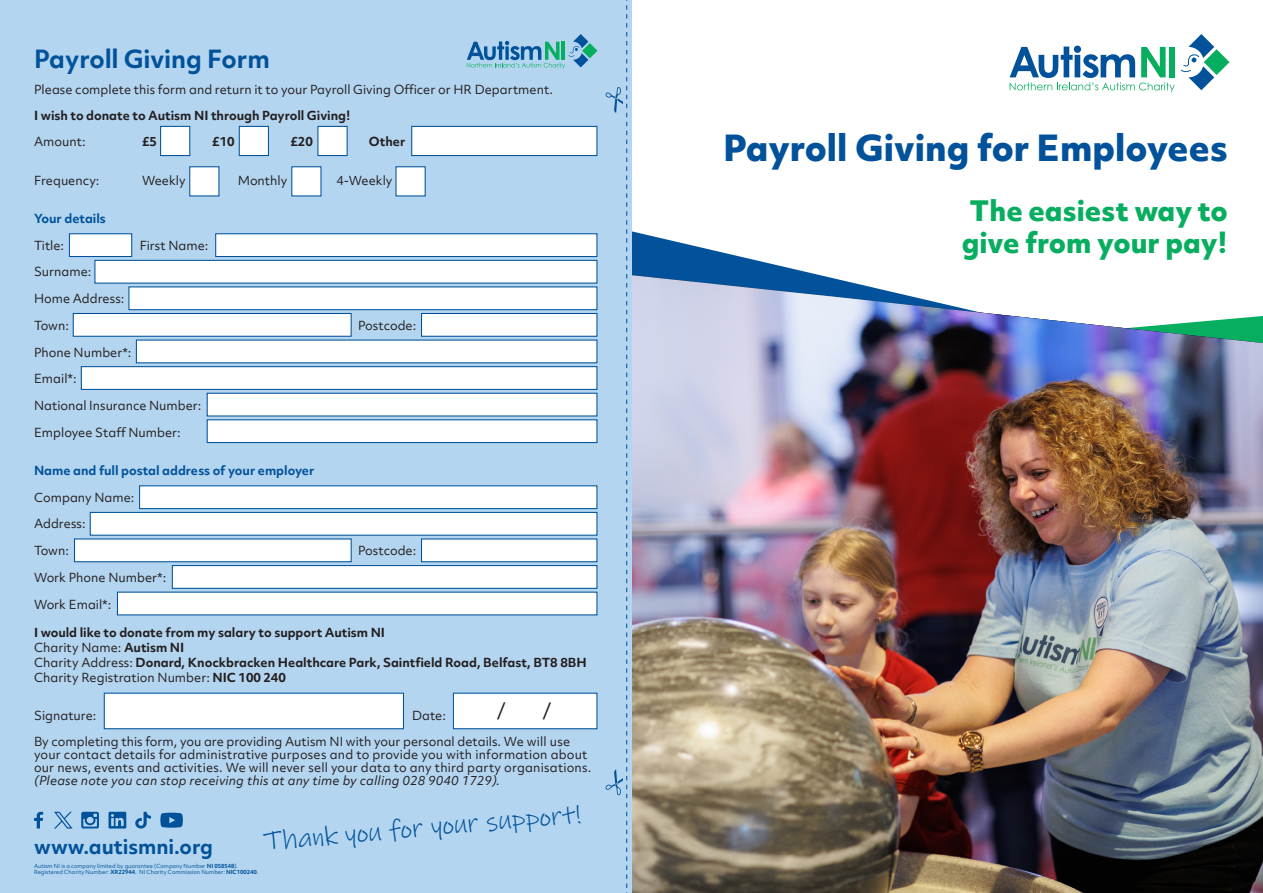
<style>
.page{position:relative;width:1263px;height:893px;background:#fff}
.page>*{position:absolute;margin:0;border:0;box-sizing:border-box;transform-origin:0 0}
.t1{font:800 34.5px "Objektiv Mk 2";color:#01529a}
.t2{font:800 27px "Objektiv Mk 2";color:#08ae5f}
.t3{font:27px "Ink Free";color:#01529a}
.t4{font:700 24px "Objektiv Mk 2";color:#01529a}
.t5{font:700 19.5px "Objektiv Mk 2";color:#01529a}
.t6{font:18px "Objektiv Mk 2";color:#231f20}
.t7{font:12px/12.9px "Objektiv Mk 2";color:#231f20}
.t8{font:700 12px "Objektiv Mk 2";color:#231f20}
.t9{font:700 12px "Objektiv Mk 2";color:#01529a}
.t10{font:5.4px "Objektiv Mk 2";color:#01529a}
.s1{font-weight:700}
.s2{font-weight:400}
.s3{font-style:italic}
</style>
<div class="page">
<svg style="left:1009px;top:46px;width:166px;height:46px"></svg>
<svg style="left:1181px;top:34px;width:48px;height:56px"></svg>
<svg style="left:631px;top:217px;width:158px;height:51px"></svg>
<img style="left:631px;top:268px;width:632px;height:625px">
<div style="left:0;top:0;width:631px;height:893px;background:#b4d5f0"></div>
<svg style="left:467px;top:34px;width:130px;height:35px"></svg>
<svg style="left:34px;top:812px;width:9px;height:16px"></svg>
<svg style="left:81px;top:812px;width:18px;height:16px"></svg>
<svg style="left:109px;top:812px;width:17px;height:16px"></svg>
<svg style="left:135px;top:812px;width:16px;height:16px"></svg>
<svg style="left:160px;top:813px;width:23px;height:15px"></svg>
<svg style="left:54px;top:812px;width:18px;height:16px"></svg>
<div style="left:160px;top:126px;width:30px;height:30px;background:#fff;border:1px solid #01529a"></div>
<div style="left:239px;top:126px;width:30px;height:30px;background:#fff;border:1px solid #01529a"></div>
<div style="left:317px;top:126px;width:31px;height:30px;background:#fff;border:1px solid #01529a"></div>
<div style="left:411px;top:126px;width:186px;height:30px;background:#fff;border:1px solid #01529a"></div>
<div style="left:189px;top:166px;width:30px;height:30px;background:#fff;border:1px solid #01529a"></div>
<div style="left:291px;top:166px;width:30px;height:30px;background:#fff;border:1px solid #01529a"></div>
<div style="left:395px;top:166px;width:31px;height:30px;background:#fff;border:1px solid #01529a"></div>
<div style="left:69px;top:233px;width:63px;height:24px;background:#fff;border:1px solid #01529a"></div>
<div style="left:215px;top:233px;width:382px;height:24px;background:#fff;border:1px solid #01529a"></div>
<div style="left:94px;top:260px;width:503px;height:24px;background:#fff;border:1px solid #01529a"></div>
<div style="left:128px;top:286px;width:469px;height:24px;background:#fff;border:1px solid #01529a"></div>
<div style="left:73px;top:313px;width:279px;height:24px;background:#fff;border:1px solid #01529a"></div>
<div style="left:421px;top:313px;width:176px;height:24px;background:#fff;border:1px solid #01529a"></div>
<div style="left:136px;top:340px;width:461px;height:23px;background:#fff"></div>
<div style="left:81px;top:366px;width:516px;height:24px;background:#fff;border:1px solid #01529a"></div>
<div style="left:207px;top:393px;width:390px;height:23px;background:#fff;border:1px solid #01529a"></div>
<div style="left:207px;top:419px;width:390px;height:24px;background:#fff;border:1px solid #01529a"></div>
<div style="left:139px;top:485px;width:458px;height:24px;background:#fff;border:1px solid #01529a"></div>
<div style="left:90px;top:512px;width:507px;height:24px;background:#fff;border:1px solid #01529a"></div>
<div style="left:74px;top:538px;width:278px;height:24px;background:#fff;border:1px solid #01529a"></div>
<div style="left:172px;top:565px;width:425px;height:24px;background:#fff;border:1px solid #01529a"></div>
<div style="left:117px;top:592px;width:480px;height:23px;background:#fff"></div>
<div style="left:104px;top:693px;width:300px;height:36px;background:#fff;border:1px solid #01529a"></div>
<div style="left:453px;top:693px;width:144px;height:36px;background:#fff;border:1px solid #01529a"></div>
<div style="left:421px;top:538px;width:176px;height:24px;background:#fff;border:1px solid #01529a"></div>
<svg style="left:606px;top:0;width:21px;height:893px"></svg>
<p class="t4" style="left:34px;top:42px;width:237px">Payroll Giving Form</p>
<p class="t7" style="left:34px;top:83px;width:520px">Please complete this form and return it to your Payroll Giving Officer or HR Department.</p>
<p class="t8" style="left:34px;top:107px;width:318px">I wish to donate to Autism NI through Payroll Giving!</p>
<p class="t7" style="left:34px;top:135px;width:53px">Amount:</p>
<p class="t8" style="left:142px;top:133px;width:16px">£5</p>
<p class="t8" style="left:212px;top:133px;width:24px">£10</p>
<p class="t8" style="left:291px;top:133px;width:24px">£20</p>
<p class="t8" style="left:369px;top:133px;width:38px">Other</p>
<p class="t7" style="left:34px;top:173px;width:67px">Frequency:</p>
<p class="t7" style="left:142px;top:173px;width:45px">Weekly</p>
<p class="t7" style="left:238px;top:173px;width:51px">Monthly</p>
<p class="t7" style="left:336px;top:173px;width:58px">4-Weekly</p>
<p class="t9" style="left:34px;top:210px;width:73px">Your details</p>
<p class="t7" style="left:34px;top:239px;width:32px">Title:</p>
<p class="t7" style="left:140px;top:239px;width:70px">First Name:</p>
<p class="t7" style="left:34px;top:265px;width:59px">Surname:</p>
<p class="t7" style="left:34px;top:292px;width:92px">Home Address:</p>
<p class="t7" style="left:34px;top:319px;width:36px">Town:</p>
<p class="t7" style="left:358px;top:319px;width:60px">Postcode:</p>
<p class="t7" style="left:34px;top:345px;width:99px">Phone Number*:</p>
<p class="t7" style="left:34px;top:372px;width:44px">Email*:</p>
<p class="t7" style="left:34px;top:399px;width:169px">National Insurance Number:</p>
<p class="t7" style="left:34px;top:426px;width:148px">Employee Staff Number:</p>
<p class="t9" style="left:34px;top:462px;width:282px">Name and full postal address of your employer</p>
<p class="t7" style="left:34px;top:491px;width:102px">Company Name:</p>
<p class="t7" style="left:34px;top:517px;width:53px">Address:</p>
<p class="t7" style="left:34px;top:544px;width:36px">Town:</p>
<p class="t7" style="left:358px;top:544px;width:60px">Postcode:</p>
<p class="t7" style="left:34px;top:571px;width:134px">Work Phone Number*:</p>
<p class="t7" style="left:34px;top:597px;width:79px">Work Email*:</p>
<p class="t8" style="left:34px;top:623px;width:352px">I would like to donate from my salary to support Autism NI</p>
<p class="t7" style="left:34px;top:640px;width:152px">Charity Name: <span class="s1">Autism NI</span></p>
<p class="t8" style="left:34px;top:653px;width:554px"><span class="s2">Charity Address:</span> Donard, Knockbracken Healthcare Park, Saintfield Road, Belfast, BT8 8BH</p>
<p class="t7" style="left:34px;top:670px;width:253px">Charity Registration Number: <span class="s1">NIC 100 240</span></p>
<p class="t7" style="left:34px;top:709px;width:64px">Signature:</p>
<p class="t7" style="left:412px;top:709px;width:35px">Date:</p>
<p class="t7" style="left:34px;top:735px;width:559px">By completing this form, you are providing Autism NI with your personal details. We will use your contact details for administrative purposes and to provide you with information about our news, events and activities. We will never sell your data to any third party organisations. <span class="s3">(Please note you can stop receiving this at any time by calling 028 9040 1729).</span></p>
<p class="t6" style="left:497px;top:698px;width:11px">/</p>
<p class="t6" style="left:542px;top:698px;width:11px">/</p>
<p class="t3" style="left:262px;top:822px;width:320px;rotate:-5deg">Thank you for your support!</p>
<p class="t5" style="left:34px;top:832px;width:180px">www.autismni.org</p>
<p class="t10" style="left:34px;top:862px;width:205px">Autism NI is a company limited by guarantee (Company Number <span class="s1">NI 058548</span>).</p>
<p class="t10" style="left:34px;top:869px;width:226px">Registered Charity Number: <span class="s1">XR22944</span>. NI Charity Commission Number: <span class="s1">NIC100240</span>.</p>
<p class="t1" style="left:723px;top:124px;width:506px">Payroll Giving for Employees</p>
<p class="t2" style="left:969px;top:192px;width:260px">The easiest way to</p>
<p class="t2" style="left:962px;top:223px;width:268px">give from your pay!</p>
</div>
